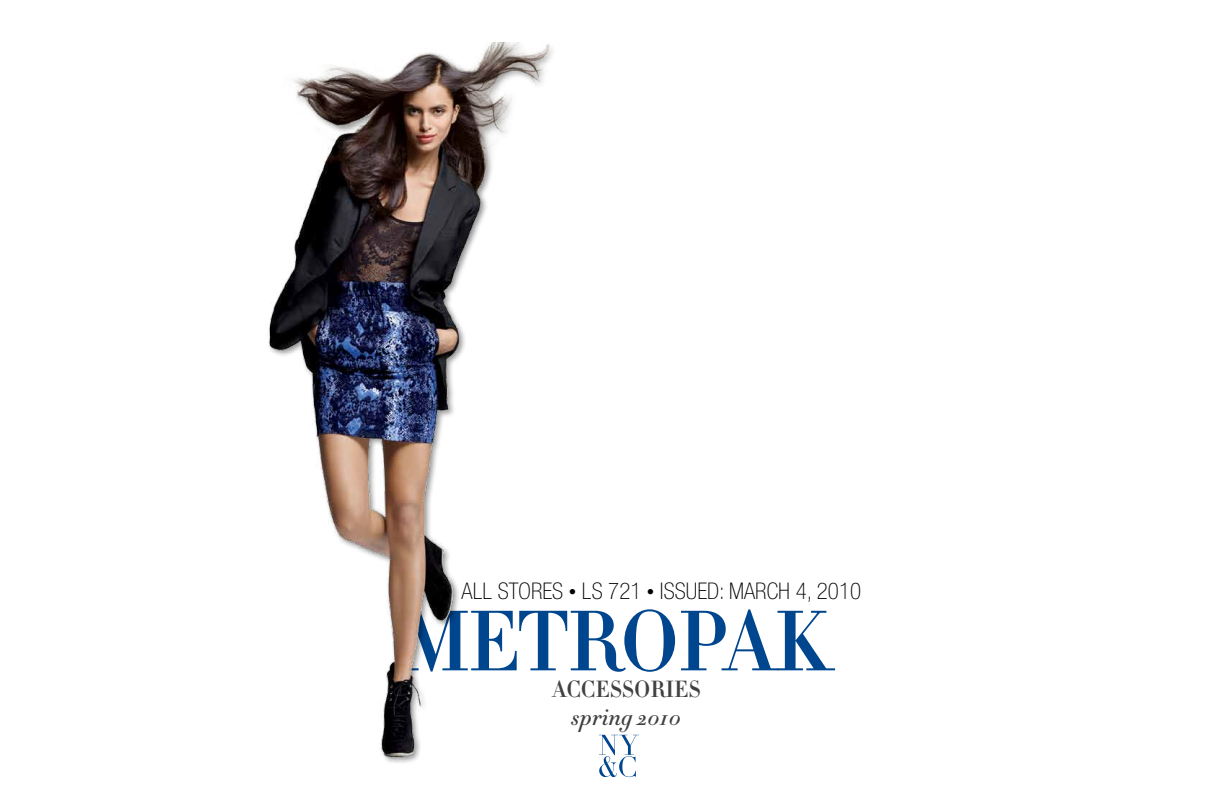
<style>
.page{position:relative;width:1224px;height:792px;background:#fff}
.page>*{position:absolute;margin:0;border:0;box-sizing:border-box;transform-origin:0 0}
.t1{font:84px "Didot HTF M06 Medium";letter-spacing:-.025em;color:#00468e}
.t2{font:100 condensed 23px "Helvetica Neue";color:#000}
.t3{font:23px "Didot HTF M06 Medium";color:#414042}
.t4{font:23px "Didot HTF M06 Medium Ital";color:#414042}
.s1{font-size:15px}
</style>
<div class="page">
<svg style="left:599px;top:735px;width:40px;height:42px"></svg>
<img style="left:268px;top:42px;width:285px;height:721px">
<p class="t2" style="left:462px;top:578px;width:401px">ALL STORES <span class="s1">•</span> LS 721 <span class="s1">•</span> ISSUED: MARCH 4, 2010</p>
<h1 class="t1" style="left:399px;top:589px;width:431px">METROPAK</h1>
<p class="t3" style="left:552px;top:675px;width:150px">ACCESSORIES</p>
<p class="t4" style="left:571px;top:703px;width:112px">spring 2010</p>
</div>
